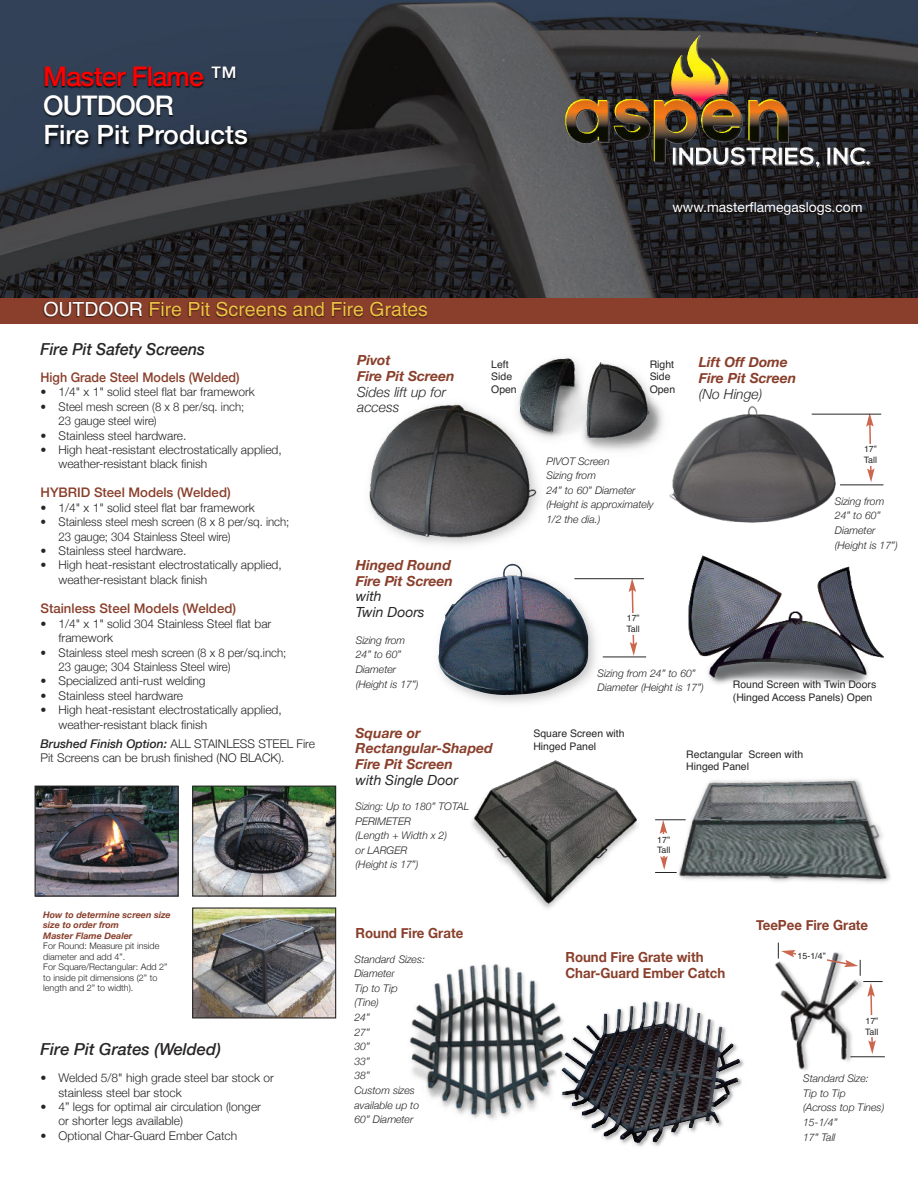
<style>
.page{position:relative;width:918px;height:1188px;background:#fff}
.page>*{position:absolute;margin:0;border:0;box-sizing:border-box;transform-origin:0 0}
.t1{font:500 27px/28.5px "Helvetica Neue";letter-spacing:-.03em;color:#f00}
.t2{font:500 26.55px "Helvetica Neue";color:#fff}
.t3{font:19.5px "Helvetica";color:#efc244}
.t4{font:italic 500 16.5px "Helvetica Neue";color:#272526}
.t5{font:italic 500 16.5px "Helvetica Neue";color:#272526;scale:.95 1}
.t6{font:italic 700 13.95px/15.8px "Helvetica Neue";color:#893f2b}
.t7{font:700 13.95px/15.8px "Helvetica Neue";color:#893f2b;scale:.95 1}
.t8{font:italic 300 13.95px/15.8px "Helvetica Neue";color:#272526}
.t9{font:italic 13.95px/15.8px "Helvetica Neue";color:#272526}
.t10{font:13.8px "Helvetica Neue";color:#fff}
.t11{font:500 13.2px "Helvetica Neue";color:#893f2b}
.t12{font:500 13.2px "Helvetica Neue";color:#893f2b;scale:.95 1}
.t13{font:300 12px/14.4px "Helvetica Neue";color:#272526}
.t14{font:300 12px/14.4px "Helvetica Neue";color:#272526;scale:.95 1}
.t15{font:italic 300 10.5px/14.5px "Helvetica Neue";color:#272526}
.t16{font:10.5px/12.6px "Helvetica";color:#272526}
.t17{font:italic 300 10.5px/14.5px "Helvetica Neue";color:#272526;scale:.95 1}
.t18{font:300 9px/10.5px "Helvetica Neue";color:#272526}
.t19{font:italic 700 9px/10.5px "Helvetica Neue";color:#893f2b}
.t20{font:8.85px/10.6px "Helvetica";color:#272526}
.s1{color:#fff}
.s2{font-weight:500;font-style:italic}
</style>
<div class="page">
<img style="left:0;top:0;width:918px;height:298px">
<img style="left:669px;top:406px;width:182px;height:117px">
<img style="left:688px;top:555px;width:196px;height:130px">
<img style="left:471px;top:760px;width:167px;height:149px">
<img style="left:438px;top:563px;width:184px;height:140px">
<img style="left:438px;top:564px;width:105px;height:92px">
<img style="left:369px;top:404px;width:170px;height:141px">
<img style="left:499px;top:404px;width:40px;height:64px">
<img style="left:509px;top:358px;width:56px;height:85px">
<img style="left:565px;top:357px;width:141px;height:112px">
<img style="left:580px;top:359px;width:97px;height:93px">
<img style="left:676px;top:779px;width:215px;height:104px">
<img style="left:586px;top:1001px;width:158px;height:146px">
<img style="left:586px;top:1013px;width:31px;height:67px">
<img style="left:194px;top:909px;width:140px;height:107px">
<div style="left:192px;top:907px;width:144px;height:111px;border:1px solid #272526"></div>
<img style="left:194px;top:788px;width:140px;height:107px">
<div style="left:192px;top:786px;width:144px;height:111px;border:1px solid #272526"></div>
<img style="left:37px;top:788px;width:140px;height:107px">
<div style="left:35px;top:786px;width:144px;height:111px;border:1px solid #272526"></div>
<svg style="left:778px;top:943px;width:105px;height:128px"></svg>
<hr style="left:850px;top:1057px;width:35px;height:1px;background:#272526">
<div style="left:796px;top:951px;width:31px;height:11px;background:#fff"></div>
<div style="left:857px;top:1016px;width:30px;height:21px;background:#fff"></div>
<div style="left:0;top:298px;width:918px;height:25px;background:#893f2b"></div>
<img style="left:31px;top:292px;width:887px;height:32px">
<hr style="left:655px;top:820px;width:31px;height:1px;background:#272526">
<svg style="left:655px;top:820px;width:22px;height:63px"></svg>
<div style="left:648px;top:834px;width:31px;height:22px;background:#fff"></div>
<svg style="left:866px;top:283px;width:9px;height:199px"></svg>
<hr style="left:812px;top:414px;width:69px;height:1px;background:#272526">
<hr style="left:840px;top:485px;width:43px;height:1px;background:#272526">
<div style="left:855px;top:444px;width:31px;height:21px;background:#fff"></div>
<img style="left:576px;top:1028px;width:10px;height:92px">
<img style="left:410px;top:964px;width:166px;height:156px">
<svg style="left:629px;top:448px;width:8px;height:208px"></svg>
<hr style="left:574px;top:578px;width:70px;height:1px;background:#272526">
<hr style="left:603px;top:657px;width:43px;height:1px;background:#272526">
<div style="left:618px;top:613px;width:30px;height:21px;background:#fff"></div>
<img style="left:556px;top:32px;width:321px;height:137px">
<img style="left:31px;top:149px;width:315px;height:89px">
<img style="left:30px;top:49px;width:363px;height:100px">
<h1 class="t1" style="left:43px;top:62px;width:195px">Master Flame <span class="s1">™<br>OUTDOOR</span></h1>
<h2 class="t2" style="left:43px;top:118px;width:206px">Fire Pit Products</h2>
<p class="t10" style="left:672px;top:202px;width:192px">www.masterflamegaslogs.com</p>
<h3 class="t3" style="left:43px;top:298px;width:386px"><span class="s1">OUTDOOR</span> Fire Pit Screens and Fire Grates</h3>
<h3 class="t5" style="left:41px;top:339px;width:175px">Fire Pit Safety Screens</h3>
<p class="t12" style="left:41px;top:369px;width:211px">High Grade Steel Models (Welded)</p>
<p class="t13" style="left:40px;top:385px;width:216px">• 1/4" x 1" solid steel flat bar framework</p>
<p class="t14" style="left:59px;top:399px;width:197px;text-indent:-18px">• Steel mesh screen (8 x 8 per/sq. inch;<br>23 gauge steel wire)</p>
<p class="t13" style="left:40px;top:428px;width:148px">• Stainless steel hardware.</p>
<p class="t13" style="left:59px;top:442px;width:225px;text-indent:-18px">• High heat-resistant electrostatically applied, weather-resistant black finish</p>
<p class="t11" style="left:40px;top:485px;width:192px">HYBRID Steel Models (Welded)</p>
<p class="t13" style="left:40px;top:500px;width:216px">• 1/4" x 1" solid steel flat bar framework</p>
<p class="t14" style="left:59px;top:514px;width:245px;text-indent:-18px">• Stainless steel mesh screen (8 x 8 per/sq. inch;<br>23 gauge; 304 Stainless Steel wire)</p>
<p class="t13" style="left:40px;top:543px;width:148px">• Stainless steel hardware.</p>
<p class="t13" style="left:59px;top:558px;width:225px;text-indent:-18px">• High heat-resistant electrostatically applied, weather-resistant black finish</p>
<p class="t11" style="left:40px;top:601px;width:197px">Stainless Steel Models (Welded)</p>
<p class="t13" style="left:59px;top:616px;width:214px;text-indent:-18px">• 1/4" x 1" solid 304 Stainless Steel flat bar framework</p>
<p class="t14" style="left:59px;top:645px;width:241px;text-indent:-18px">• Stainless steel mesh screen (8 x 8 per/sq.inch;<br>23 gauge; 304 Stainless Steel wire)</p>
<p class="t13" style="left:40px;top:674px;width:167px">• Specialized anti-rust welding</p>
<p class="t13" style="left:40px;top:688px;width:144px">• Stainless steel hardware</p>
<p class="t13" style="left:59px;top:702px;width:225px;text-indent:-18px">• High heat-resistant electrostatically applied, weather-resistant black finish</p>
<p class="t13" style="left:40px;top:736px;width:276px"><span class="s2">Brushed Finish Option:</span> ALL STAINLESS STEEL Fire<br>Pit Screens can be brush finished (NO BLACK).</p>
<p class="t6" style="left:357px;top:352px;width:99px">Pivot<br>Fire Pit Screen</p>
<p class="t8" style="left:357px;top:384px;width:91px">Sides lift up for access</p>
<p class="t16" style="left:491px;top:358px;width:27px">Left<br>Side<br>Open</p>
<p class="t6" style="left:356px;top:557px;width:99px">Hinged Round<br>Fire Pit Screen</p>
<p class="t9" style="left:356px;top:588px;width:70px">with<br>Twin Doors</p>
<p class="t15" style="left:356px;top:633px;width:64px">Sizing from<br>24” to 60”<br>Diameter (Height is 17”)</p>
<p class="t6" style="left:356px;top:724px;width:139px">Square or<br>Rectangular-Shaped<br>Fire Pit Screen</p>
<p class="t9" style="left:356px;top:772px;width:104px">with Single Door</p>
<p class="t17" style="left:356px;top:799px;width:121px">Sizing: Up to 180” TOTAL<br>PERIMETER<br>(Length + Width x 2)<br>or LARGER<br>(Height is 17”)</p>
<p class="t16" style="left:650px;top:358px;width:27px">Right<br>Side<br>Open</p>
<p class="t15" style="left:546px;top:453px;width:109px">PIVOT Screen<br>Sizing from<br>24” to 60” Diameter (Height is approximately<br>1/2 the dia.)</p>
<p class="t6" style="left:699px;top:354px;width:99px">Lift Off Dome<br>Fire Pit Screen</p>
<p class="t8" style="left:699px;top:386px;width:65px">(No Hinge)</p>
<p class="t20" style="left:627px;top:613px;width:15px">17”<br>Tall</p>
<p class="t20" style="left:864px;top:444px;width:15px">17”<br>Tall</p>
<p class="t15" style="left:835px;top:494px;width:64px">Sizing from<br>24” to 60”<br>Diameter (Height is 17”)</p>
<p class="t15" style="left:598px;top:666px;width:108px">Sizing from 24” to 60”<br>Diameter (Height is 17”)</p>
<p class="t16" style="left:733px;top:678px;width:145px">Round Screen with Twin Doors (Hinged Access Panels) Open</p>
<p class="t16" style="left:533px;top:727px;width:93px">Square Screen with<br>Hinged Panel</p>
<p class="t16" style="left:686px;top:748px;width:118px">Rectangular Screen with<br>Hinged Panel</p>
<p class="t20" style="left:657px;top:834px;width:15px">17”<br>Tall</p>
<p class="t19" style="left:43px;top:909px;width:129px">How to determine screen size size to order from<br>Master Flame Dealer</p>
<p class="t18" style="left:43px;top:941px;width:126px">For Round: Measure pit inside diameter and add 4”.<br>For Square/Rectangular: Add 2” to inside pit dimensions (2” to length and 2” to width).</p>
<p class="t7" style="left:565px;top:949px;width:170px">Round Fire Grate with<br>Char-Guard Ember Catch</p>
<p class="t7" style="left:356px;top:925px;width:115px">Round Fire Grate</p>
<p class="t15" style="left:354px;top:951px;width:72px">Standard Sizes:<br>Diameter<br>Tip to Tip<br>(Tine)<br>24”<br>27”<br>30”<br>33”<br>38”<br>Custom sizes available up to<br>60” Diameter</p>
<h3 class="t4" style="left:40px;top:1039px;width:182px">Fire Pit Grates (Welded)</h3>
<p class="t13" style="left:58px;top:1070px;width:217px;text-indent:-18px">• Welded 5/8" high grade steel bar stock or stainless steel bar stock</p>
<p class="t13" style="left:58px;top:1099px;width:204px;text-indent:-18px">• 4” legs for optimal air circulation (longer or shorter legs available)</p>
<p class="t13" style="left:40px;top:1128px;width:198px">• Optional Char-Guard Ember Catch</p>
<p class="t7" style="left:756px;top:917px;width:120px">TeePee Fire Grate</p>
<p class="t20" style="left:798px;top:951px;width:30px">15-1/4”</p>
<p class="t20" style="left:865px;top:1016px;width:15px">17”<br>Tall</p>
<p class="t15" style="left:803px;top:1071px;width:83px">Standard Size:<br>Tip to Tip<br>(Across top Tines)<br>15-1/4”<br>17” Tall</p>
</div>
